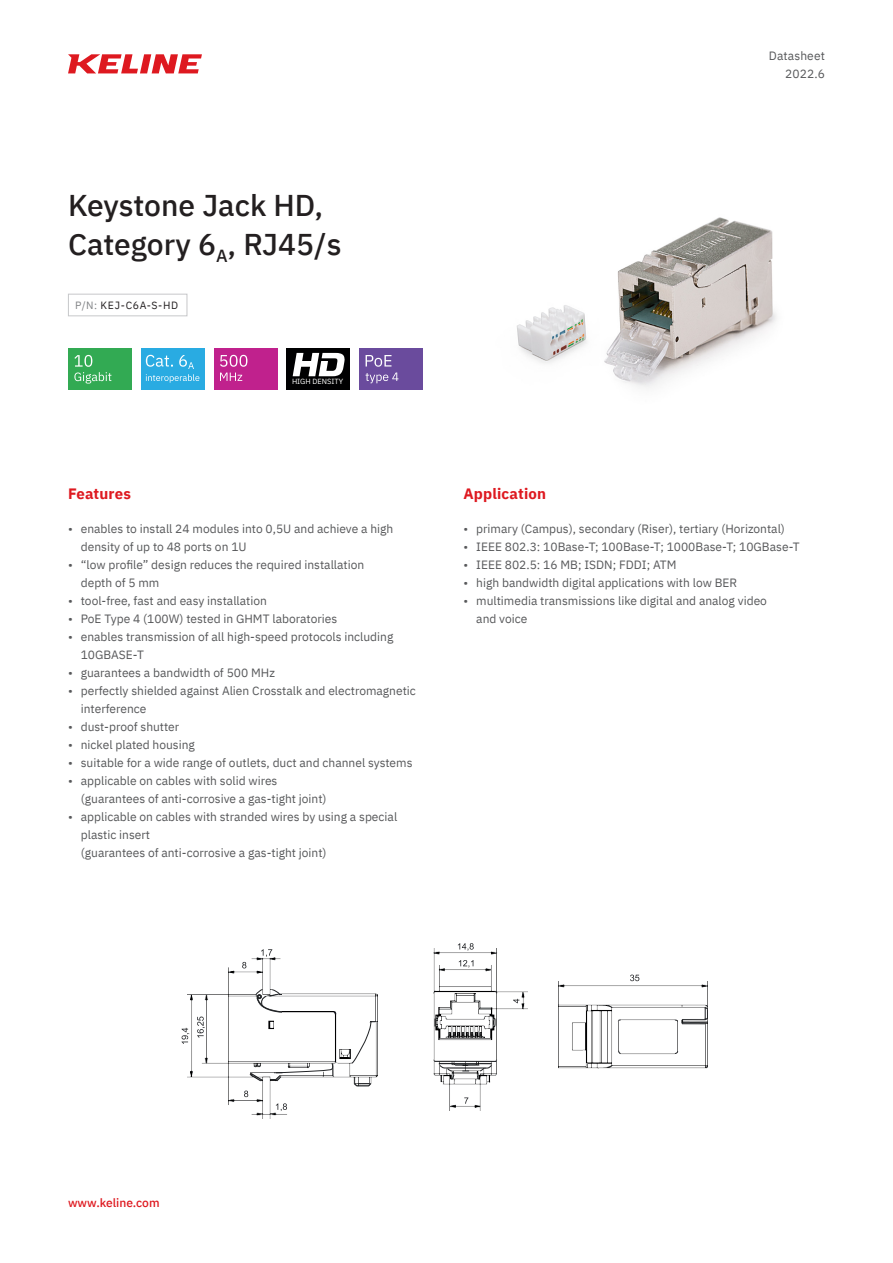
<style>
.page{position:relative;width:893px;height:1263px;background:#fff}
.page>*{position:absolute;margin:0;border:0;box-sizing:border-box;transform-origin:0 0}
.t1{font:500 30px/39px "IBM Plex Sans";color:#231f20}
.t2{font:700 15px "IBM Plex Sans";letter-spacing:.01em;color:#de1920}
.t3{font:12px/18px "IBM Plex Sans";color:#57585a}
.t4{font:500 12px "IBM Plex Sans";color:#de1920}
.Product_Code{font:10.5px "IBM Plex Sans";letter-spacing:.065em;color:#231f20}
.t5{font:7.5px "IBM Plex Sans";color:#fff}
.s1{color:#808285}
</style>
<div class="page">
<img style="left:517px;top:217px;width:260px;height:171px">
<svg style="left:68px;top:54px;width:134px;height:19px"></svg>
<div style="left:68px;top:294px;width:119px;height:22px;border:1px solid #c7c8ca"></div>
<img style="left:187px;top:957px;width:191px;height:162px">
<svg style="left:242px;top:962px;width:4px;height:6px"></svg>
<svg style="left:182px;top:1028px;width:7px;height:16px"></svg>
<svg style="left:244px;top:1090px;width:4px;height:7px"></svg>
<svg style="left:197px;top:1016px;width:8px;height:22px"></svg>
<svg style="left:261px;top:949px;width:11px;height:8px"></svg>
<svg style="left:350px;top:1017px;width:26px;height:47px"></svg>
<svg style="left:332px;top:1010px;width:5px;height:6px"></svg>
<svg style="left:249px;top:1073px;width:14px;height:9px"></svg>
<svg style="left:270px;top:1062px;width:64px;height:57px"></svg>
<svg style="left:354px;top:1082px;width:18px;height:5px"></svg>
<svg style="left:254px;top:988px;width:29px;height:25px"></svg>
<img style="left:434px;top:949px;width:94px;height:162px">
<svg style="left:513px;top:999px;width:6px;height:4px"></svg>
<svg style="left:464px;top:1097px;width:4px;height:7px"></svg>
<svg style="left:459px;top:960px;width:14px;height:7px"></svg>
<svg style="left:458px;top:943px;width:16px;height:8px"></svg>
<svg style="left:434px;top:1060px;width:63px;height:20px"></svg>
<svg style="left:630px;top:974px;width:9px;height:7px"></svg>
<img style="left:559px;top:982px;width:149px;height:86px">
<svg style="left:606px;top:1064px;width:7px;height:4px"></svg>
<svg style="left:606px;top:1005px;width:7px;height:4px"></svg>
<svg style="left:618px;top:1050px;width:3px;height:4px"></svg>
<svg style="left:617px;top:1019px;width:4px;height:3px"></svg>
<svg style="left:674px;top:1050px;width:4px;height:4px"></svg>
<svg style="left:674px;top:1005px;width:34px;height:20px"></svg>
<div style="left:628px;top:1022px;width:42px;height:29px;background:#fff"></div>
<div style="left:68px;top:348px;width:64px;height:41px;background:#32aa53"></div>
<svg style="left:74px;top:355px;width:37px;height:29px"></svg>
<div style="left:141px;top:348px;width:64px;height:41px;background:#29abe2"></div>
<svg style="left:146px;top:355px;width:53px;height:28px"></svg>
<div style="left:214px;top:348px;width:63px;height:41px;background:#c0218d"></div>
<svg style="left:220px;top:355px;width:27px;height:12px"></svg>
<svg style="left:220px;top:373px;width:22px;height:8px"></svg>
<div style="left:286px;top:348px;width:64px;height:41px;background:#000001"></div>
<svg style="left:293px;top:353px;width:52px;height:23px"></svg>
<div style="left:359px;top:348px;width:64px;height:41px;background:#6a4b9d"></div>
<svg style="left:366px;top:355px;width:25px;height:12px"></svg>
<svg style="left:366px;top:373px;width:32px;height:10px"></svg>
<h1 class="t1" style="left:68px;top:183px;width:275px">Keystone Jack HD,<br>Category 6<sub>A</sub>, RJ45/s</h1>
<p class="Product_Code" style="left:75px;top:297px;width:104px"><span class="s1">P/N:</span> KEJ-C6A-S-HD</p>
<p class="t5" style="left:292px;top:375px;width:53px">HIGH DENSITY</p>
<h3 class="t2" style="left:68px;top:481px;width:64px">Features</h3>
<h3 class="t2" style="left:463px;top:481px;width:84px">Application</h3>
<p class="t3" style="left:769px;top:46px;width:58px">Datasheet</p>
<p class="t3" style="left:785px;top:64px;width:41px">2022.6</p>
<p class="t3" style="left:81px;top:518px;width:314px;text-indent:-13px">• enables to install 24 modules into 0,5U and achieve a high density of up to 48 ports on 1U</p>
<p class="t3" style="left:81px;top:554px;width:285px;text-indent:-13px">• “low profile” design reduces the required installation depth of 5 mm</p>
<p class="t3" style="left:68px;top:590px;width:200px">• tool-free, fast and easy installation</p>
<p class="t3" style="left:68px;top:608px;width:271px">• PoE Type 4 (100W) tested in GHMT laboratories</p>
<p class="t3" style="left:81px;top:626px;width:314px;text-indent:-13px">• enables transmission of all high-speed protocols including<br>10GBASE-T</p>
<p class="t3" style="left:68px;top:662px;width:208px">• guarantees a bandwidth of 500 MHz</p>
<p class="t3" style="left:81px;top:680px;width:337px;text-indent:-13px">• perfectly shielded against Alien Crosstalk and electromagnetic interference</p>
<p class="t3" style="left:68px;top:716px;width:113px">• dust-proof shutter</p>
<p class="t3" style="left:68px;top:734px;width:128px">• nickel plated housing</p>
<p class="t3" style="left:68px;top:752px;width:346px">• suitable for a wide range of outlets, duct and channel systems</p>
<p class="t3" style="left:81px;top:770px;width:247px;text-indent:-13px">• applicable on cables with solid wires (guarantees of anti-corrosive a gas-tight joint)</p>
<p class="t3" style="left:81px;top:806px;width:318px;text-indent:-13px">• applicable on cables with stranded wires by using a special plastic insert<br>(guarantees of anti-corrosive a gas-tight joint)</p>
<p class="t3" style="left:463px;top:518px;width:323px">• primary (Campus), secondary (Riser), tertiary (Horizontal)</p>
<p class="t3" style="left:463px;top:536px;width:338px">• IEEE 802.3: 10Base-T; 100Base-T; 1000Base-T; 10GBase-T</p>
<p class="t3" style="left:463px;top:554px;width:215px">• IEEE 802.5: 16 MB; ISDN; FDDI; ATM</p>
<p class="t3" style="left:463px;top:572px;width:275px">• high bandwidth digital applications with low BER</p>
<p class="t3" style="left:476px;top:590px;width:292px;text-indent:-13px">• multimedia transmissions like digital and analog video and voice</p>
<p class="t4" style="left:68px;top:1193px;width:93px">www.keline.com</p>
</div>
